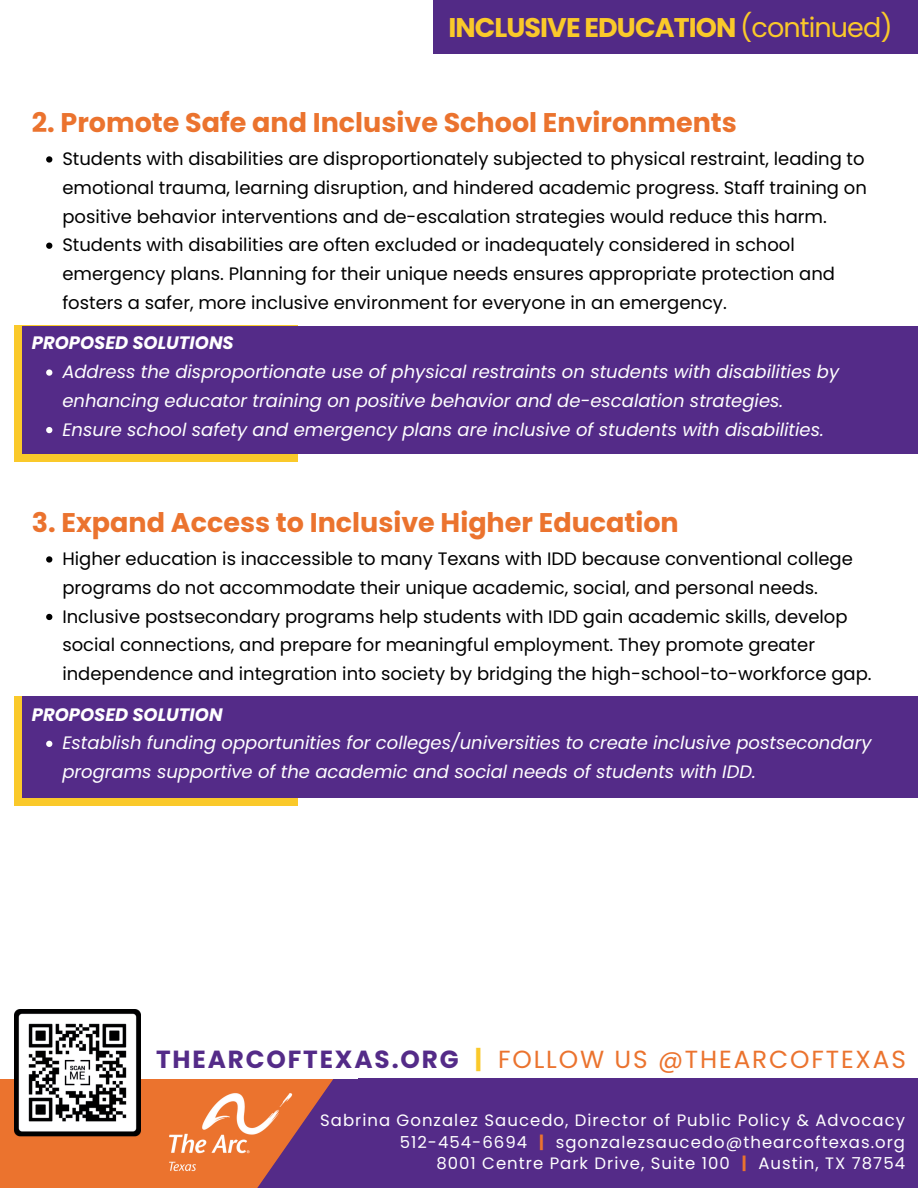
<style>
.page{position:relative;width:918px;height:1188px;background:#fff}
.page>*{position:absolute;margin:0;border:0;box-sizing:border-box;transform-origin:0 0}
.t1{font:700 27px "Poppins";color:#eb732e}
.t2{font:700 27px "Poppins";letter-spacing:-.035em;color:#fac92a}
.t3{font:24.75px "Poppins";letter-spacing:.075em;color:#eb732e}
.t4{font:18px/28.8px "Poppins";color:#000}
.t5{font:italic 18px/28.8px "Poppins";color:#fff}
.t6{font:italic 700 18px "Poppins";color:#fff}
.t7{font:16.5px/21.8px "Poppins";letter-spacing:.06em;color:#fff;text-align:right}
.s1{font-weight:400}
.s2{font-weight:700;color:#542b88}
.s3{font-weight:700;color:#fac92a}
.s4{font-weight:700;color:#eb732e}
</style>
<div class="page">
<div style="left:0;top:1078px;width:918px;height:110px;background:#542b88"></div>
<svg style="left:0;top:1078px;width:338px;height:110px;fill:#eb732e"></svg>
<img style="left:150px;top:1080px;width:159px;height:94px">
<div style="left:434px;top:0;width:484px;height:54px;background:#522a86"></div>
<div style="left:14px;top:326px;width:283px;height:136px;background:#fac92a"></div>
<div style="left:22px;top:326px;width:896px;height:128px;background:#542b88"></div>
<div style="left:14px;top:696px;width:284px;height:110px;background:#fac92a"></div>
<div style="left:22px;top:696px;width:896px;height:101px;background:#542b88"></div>
<svg style="left:46px;top:156px;width:6px;height:7px"></svg>
<svg style="left:46px;top:243px;width:6px;height:6px"></svg>
<svg style="left:46px;top:369px;width:6px;height:7px"></svg>
<svg style="left:46px;top:427px;width:6px;height:6px"></svg>
<svg style="left:46px;top:556px;width:6px;height:7px"></svg>
<svg style="left:46px;top:614px;width:6px;height:6px"></svg>
<svg style="left:46px;top:741px;width:6px;height:6px"></svg>
<img style="left:14px;top:1010px;width:126px;height:129px">
<h1 class="t2" style="left:448px;top:12px;width:446px">INCLUSIVE EDUCATION <span class="s1">(continued)</span></h1>
<h1 class="t1" style="left:32px;top:107px;width:707px">2. Promote Safe and Inclusive School Environments</h1>
<p class="t4" style="left:62px;top:144px;width:806px">Students with disabilities are disproportionately subjected to physical restraint, leading to emotional trauma, learning disruption, and hindered academic progress. Staff training on positive behavior interventions and de-escalation strategies would reduce this harm.<br>Students with disabilities are often excluded or inadequately considered in school emergency plans. Planning for their unique needs ensures appropriate protection and fosters a safer, more inclusive environment for everyone in an emergency.</p>
<p class="t6" style="left:32px;top:333px;width:203px">PROPOSED SOLUTIONS</p>
<p class="t5" style="left:62px;top:358px;width:778px">Address the disproportionate use of physical restraints on students with disabilities by enhancing educator training on positive behavior and de-escalation strategies.<br>Ensure school safety and emergency plans are inclusive of students with disabilities.</p>
<h1 class="t1" style="left:32px;top:507px;width:649px">3. Expand Access to Inclusive Higher Education</h1>
<p class="t4" style="left:62px;top:544px;width:811px">Higher education is inaccessible to many Texans with IDD because conventional college programs do not accommodate their unique academic, social, and personal needs.<br>Inclusive postsecondary programs help students with IDD gain academic skills, develop social connections, and prepare for meaningful employment. They promote greater independence and integration into society by bridging the high-school-to-workforce gap.</p>
<p class="t6" style="left:32px;top:704px;width:192px">PROPOSED SOLUTION</p>
<p class="t5" style="left:62px;top:729px;width:811px">Establish funding opportunities for colleges/universities to create inclusive postsecondary programs supportive of the academic and social needs of students with IDD.</p>
<h2 class="t3" style="left:156px;top:1045px;width:751px"><span class="s2">THEARCOFTEXAS.ORG</span> <span class="s3">|</span> FOLLOW US @THEARCOFTEXAS</h2>
<p class="t7" style="left:320px;top:1109px;width:586px">Sabrina Gonzalez Saucedo, Director of Public Policy &amp; Advocacy<br>512-454-6694 <span class="s4">|</span> sgonzalezsaucedo@thearcoftexas.org<br>8001 Centre Park Drive, Suite 100 <span class="s4">|</span> Austin, TX 78754</p>
</div>
